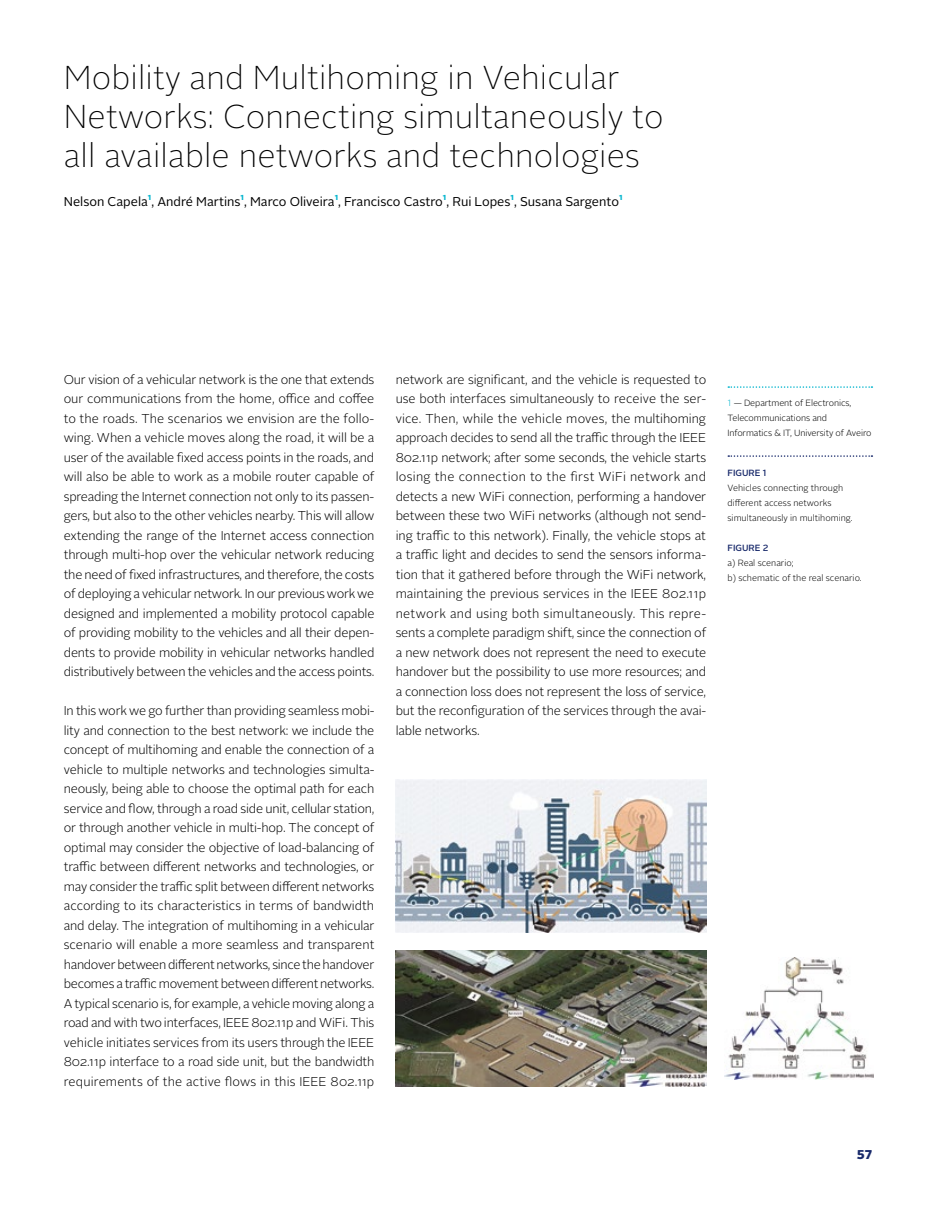
<style>
.page{position:relative;width:936px;height:1212px;background:#fff}
.page>*{position:absolute;margin:0;border:0;box-sizing:border-box;transform-origin:0 0}
.t1{font:100 33px/39px "Alright Sans";letter-spacing:.005em;color:#000}
.t2{font:300 12.75px/19.5px "Alright Sans";letter-spacing:-.015em;color:#000;text-align:justify}
.t3{font:12.75px "Alright Sans";color:#000}
.t4{font:900 12.75px "Alright Sans";color:#192a6b}
.t5{font:300 9px/15px "Alright Sans";color:#000}
.t6{font:500 9px "Alright Sans";color:#192a6b}
.t7{font:700 8.85px "Alright Sans";color:#00b4cd}
.s1{color:#00b4cd}
</style>
<div class="page">
<svg style="left:728px;top:386px;width:144px;height:2px"></svg>
<svg style="left:728px;top:455px;width:144px;height:2px"></svg>
<img style="left:395px;top:779px;width:311px;height:153px">
<img style="left:395px;top:950px;width:311px;height:137px">
<img style="left:724px;top:957px;width:149px;height:123px">
<h1 class="t1" style="left:64px;top:58px;width:601px">Mobility and Multihoming in Vehicular<br>Networks: Connecting simultaneously to all available networks and technologies</h1>
<p class="t3" style="left:64px;top:193px;width:556px">Nelson Capela , André Martins , Marco Oliveira , Francisco Castro , Rui Lopes , Susana Sargento</p>
<p class="t7" style="left:148px;top:190px;width:5px">1</p>
<p class="t7" style="left:240px;top:190px;width:5px">1</p>
<p class="t7" style="left:334px;top:190px;width:5px">1</p>
<p class="t7" style="left:443px;top:190px;width:5px">1</p>
<p class="t7" style="left:510px;top:190px;width:5px">1</p>
<p class="t7" style="left:619px;top:190px;width:5px">1</p>
<p class="t2" style="left:64px;top:370px;width:312px">Our vision of a vehicular network is the one that extends our communications from the home, office and coffee to the roads. The scenarios we envision are the follo&shy;wing. When a vehicle moves along the road, it will be a user of the available fixed access points in the roads, and will also be able to work as a mobile router capable of spreading the Internet connection not only to its passen&shy;gers, but also to the other vehicles nearby. This will allow extending the range of the Internet access connection through multi-hop over the vehicular network reducing the need of fixed infrastructures, and therefore, the costs of deploying a vehicular network. In our previous work we designed and implemented a mobility protocol capable of providing mobility to the vehicles and all their depen&shy;dents to provide mobility in vehicular networks handled distributively between the vehicles and the access points.</p>
<p class="t2" style="left:64px;top:701px;width:312px">In this work we go further than providing seamless mobi&shy;lity and connection to the best network: we include the concept of multihoming and enable the connection of a vehicle to multiple networks and technologies simulta&shy;neously, being able to choose the optimal path for each service and flow, through a road side unit, cellular station, or through another vehicle in multi-hop. The concept of optimal may consider the objective of load-balancing of traffic between different networks and technologies, or may consider the traffic split between different networks according to its characteristics in terms of bandwidth and delay. The integration of multihoming in a vehicular scenario will enable a more seamless and transparent handover between different networks, since the handover becomes a traffic movement between different networks.<br>A typical scenario is, for example, a vehicle moving along a road and with two interfaces, IEEE 802.11p and WiFi. This vehicle initiates services from its users through the IEEE 802.11p interface to a road side unit, but the bandwidth requirements of the active flows in this IEEE 802.11p</p>
<p class="t2" style="left:395px;top:370px;width:312px">network are significant, and the vehicle is requested to use both interfaces simultaneously to receive the ser&shy;vice. Then, while the vehicle moves, the multihoming approach decides to send all the traffic through the IEEE 802.11p network; after some seconds, the vehicle starts losing the connection to the first WiFi network and detects a new WiFi connection, performing a handover between these two WiFi networks (although not send&shy;ing traffic to this network). Finally, the vehicle stops at a traffic light and decides to send the sensors informa&shy;tion that it gathered before through the WiFi network, maintaining the previous services in the IEEE 802.11p network and using both simultaneously. This repre&shy;sents a complete paradigm shift, since the connection of a new network does not represent the need to execute handover but the possibility to use more resources; and a connection loss does not represent the loss of service, but the reconfiguration of the services through the avai&shy;lable networks.</p>
<p class="t5" style="left:727px;top:396px;width:145px"><span class="s1">1</span> — Department of Electronics,<br>Telecommunications and<br>Informatics &amp; IT, University of Aveiro</p>
<p class="t6" style="left:727px;top:466px;width:40px">FIGURE 1</p>
<p class="t5" style="left:727px;top:480px;width:127px">Vehicles connecting through different access networks simultaneously in multihoming.</p>
<p class="t6" style="left:727px;top:541px;width:42px">FIGURE 2</p>
<p class="t5" style="left:727px;top:555px;width:136px">a) Real scenario;<br>b) schematic of the real scenario.</p>
<p class="t4" style="left:856px;top:1145px;width:17px">57</p>
</div>
